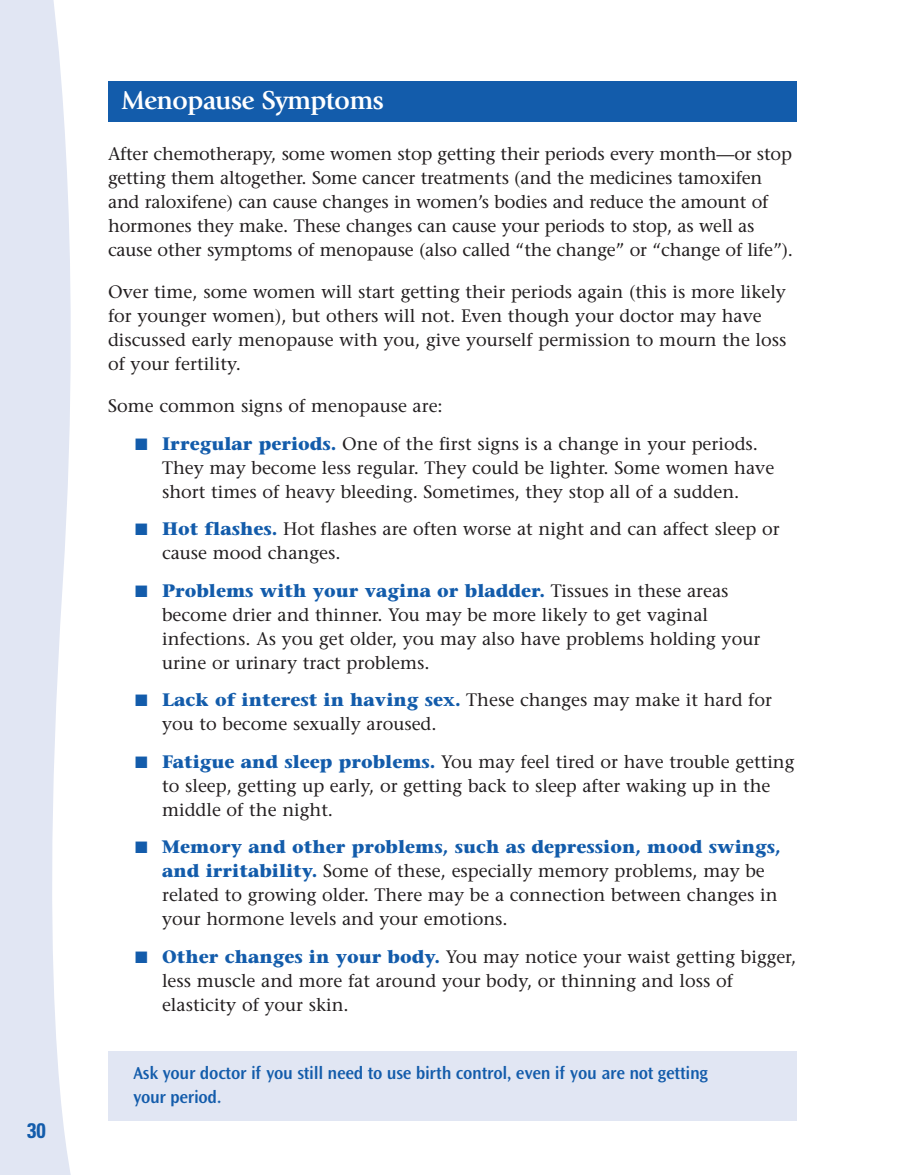
<style>
.page{position:relative;width:905px;height:1175px;background:#fff}
.page>*{position:absolute;margin:0;border:0;box-sizing:border-box;transform-origin:0 0}
.t1{font:700 27px "Giovanni";letter-spacing:-.03em;color:#fff}
.t2{font:700 condensed 21px "Univers";color:#135cab}
.t3{font:18px/24px "Stone Serif";color:#231f20}
.t4{font:600 18px/24px "Ocean Sans";letter-spacing:-.02em;color:#135cab}
.s1{color:#135cab}
.s2{font-weight:700;color:#135cab}
</style>
<div class="page">
<div style="left:108px;top:81px;width:688px;height:41px;background:#135cab"></div>
<svg style="left:0;top:0;width:71px;height:1174px;background:#e5e9f4"></svg>
<div style="left:108px;top:1051px;width:688px;height:69px;background:#e1e6f3"></div>
<p class="t2" style="left:27px;top:1122px;width:20px">30</p>
<h1 class="t1" style="left:122px;top:89px;width:264px">Menopause Symptoms</h1>
<p class="t3" style="left:108px;top:143px;width:686px">After chemotherapy, some women stop getting their periods every month—or stop getting them altogether. Some cancer treatments (and the medicines tamoxifen and raloxifene) can cause changes in women’s bodies and reduce the amount of hormones they make. These changes can cause your periods to stop, as well as cause other symptoms of menopause (also called “the change” or “change of life”).</p>
<p class="t3" style="left:108px;top:281px;width:680px">Over time, some women will start getting their periods again (this is more likely for younger women), but others will not. Even though your doctor may have discussed early menopause with you, give yourself permission to mourn the loss of your fertility.</p>
<p class="t3" style="left:108px;top:395px;width:336px">Some common signs of menopause are:</p>
<p class="t3" style="left:162px;top:433px;width:613px;text-indent:-27px"><span class="s1">■</span> <span class="s2">Irregular periods.</span> One of the first signs is a change in your periods.<br>They may become less regular. They could be lighter. Some women have short times of heavy bleeding. Sometimes, they stop all of a sudden.</p>
<p class="t3" style="left:162px;top:518px;width:619px;text-indent:-27px"><span class="s1">■</span> <span class="s2">Hot flashes.</span> Hot flashes are often worse at night and can affect sleep or cause mood changes.</p>
<p class="t3" style="left:162px;top:580px;width:599px;text-indent:-27px"><span class="s1">■</span> <span class="s2">Problems with your vagina or bladder.</span> Tissues in these areas become drier and thinner. You may be more likely to get vaginal infections. As you get older, you may also have problems holding your urine or urinary tract problems.</p>
<p class="t3" style="left:162px;top:689px;width:611px;text-indent:-27px"><span class="s1">■</span> <span class="s2">Lack of interest in having sex.</span> These changes may make it hard for you to become sexually aroused.</p>
<p class="t3" style="left:162px;top:751px;width:634px;text-indent:-27px"><span class="s1">■</span> <span class="s2">Fatigue and sleep problems.</span> You may feel tired or have trouble getting to sleep, getting up early, or getting back to sleep after waking up in the middle of the night.</p>
<p class="t3" style="left:162px;top:836px;width:620px;text-indent:-27px"><span class="s1">■</span> <span class="s2">Memory and other problems, such as depression, mood swings, and irritability.</span> Some of these, especially memory problems, may be related to growing older. There may be a connection between changes in your hormone levels and your emotions.</p>
<p class="t3" style="left:162px;top:946px;width:636px;text-indent:-27px"><span class="s1">■</span> <span class="s2">Other changes in your body.</span> You may notice your waist getting bigger, less muscle and more fat around your body, or thinning and loss of elasticity of your skin.</p>
<p class="t4" style="left:133px;top:1062px;width:576px">Ask your doctor if you still need to use birth control, even if you are not getting your period.</p>
</div>
